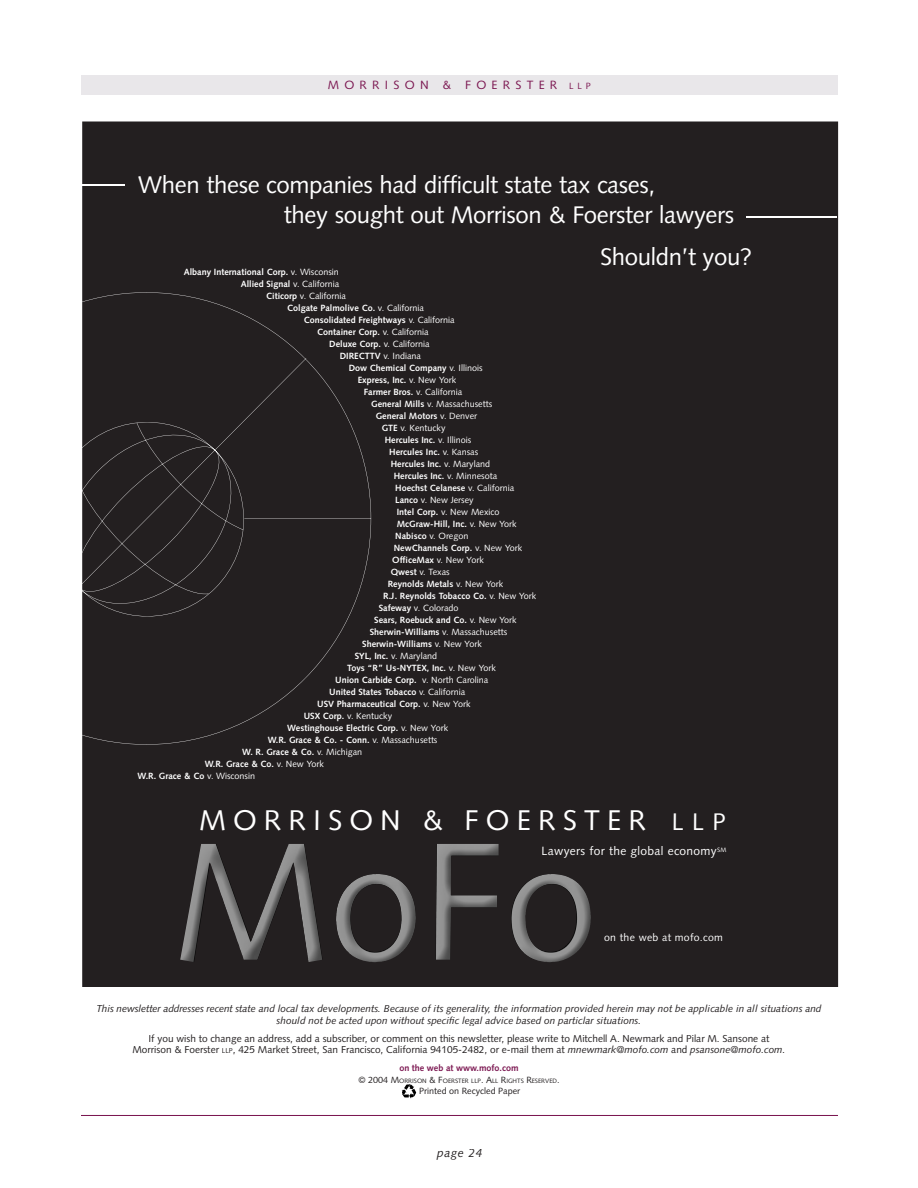
<style>
.page{position:relative;width:918px;height:1188px;background:#fff}
.page>*{position:absolute;margin:0;border:0;box-sizing:border-box;transform-origin:0 0}
.t1{font:28.5px "Syntax";letter-spacing:.25em;color:#fff}
.t2{font:24px/30px "Syntax";letter-spacing:-.015em;color:#fff}
.t3{font:12px "Syntax";letter-spacing:.025em;color:#fff}
.t4{font:12px "Syntax";letter-spacing:.44em;color:#7c1852}
.t5{font:italic 12px "Syntax";letter-spacing:.055em;color:#231f20}
.t6{font:10.5px "Syntax";letter-spacing:.025em;color:#fff}
.t7{font:10.05px/11.6px "Syntax";color:#231f20;text-align:center}
.t8{font:italic 10.05px/11.6px "Syntax";color:#231f20;text-align:center}
.t9{font:700 9px "Syntax";color:#fff}
.t10{font:9px "Syntax";color:#fff}
.t11{font:700 9px "Syntax";color:#7c1852}
.t12{font:9px "Syntax";color:#231f20}
.t13{font:9px "Syntax";color:#7c1852}
.t14{font:6.3px "Syntax";color:#231f20}
.s1{font-weight:400}
.s2{font-weight:700}
.s3{font-size:24px}
.s4{font-size:7.05px}
.s5{font-style:italic}
.s6{font-size:9px}
</style>
<div class="page">
<div style="left:81px;top:75px;width:757px;height:20px;background:#e9e7ea"></div>
<hr style="left:81px;top:1115px;width:757px;height:1px;background:#7c1852">
<div style="left:82px;top:122px;width:756px;height:865px;background:#231f20"></div>
<img style="left:201px;top:844px;width:71px;height:97px">
<div style="left:82px;top:292px;width:289px;height:453px;background:#231f20"></div>
<hr style="left:42px;top:184px;width:83px;height:2px;background:#fff">
<hr style="left:746px;top:216px;width:90px;height:2px;background:#fff">
<svg style="left:401px;top:1084px;width:15px;height:15px"></svg>
<h3 class="t4" style="left:328px;top:78px;width:231px">MORRISON &amp; FOERSTER</h3>
<p class="t13" style="left:569px;top:81px;width:23px">LLP</p>
<h2 class="t2" style="left:284px;top:169px;width:452px;text-indent:-146px">When these companies had difficult state tax cases,<br>they sought out Morrison &amp; Foerster lawyers</h2>
<h2 class="t2" style="left:600px;top:241px;width:154px">Shouldn’t you?</h2>
<p class="t9" style="left:184px;top:267px;width:157px">Albany International Corp. <span class="s1">v. Wisconsin</span></p>
<p class="t9" style="left:241px;top:279px;width:100px">Allied Signal <span class="s1">v. California</span></p>
<p class="t10" style="left:266px;top:291px;width:81px"><span class="s2">Citicorp</span> v. California</p>
<p class="t9" style="left:287px;top:303px;width:138px">Colgate Palmolive Co. <span class="s1">v. California</span></p>
<p class="t9" style="left:304px;top:315px;width:153px">Consolidated Freightways <span class="s1">v. California</span></p>
<p class="t9" style="left:317px;top:327px;width:113px">Container Corp. <span class="s1">v. California</span></p>
<p class="t10" style="left:329px;top:339px;width:102px"><span class="s2">Deluxe Corp.</span> v. California</p>
<p class="t10" style="left:340px;top:351px;width:83px"><span class="s2">DIRECTTV</span> v. Indiana</p>
<p class="t9" style="left:349px;top:363px;width:135px">Dow Chemical Company <span class="s1">v. Illinois</span></p>
<p class="t9" style="left:358px;top:375px;width:100px">Express, Inc. <span class="s1">v. New York</span></p>
<p class="t10" style="left:364px;top:387px;width:100px"><span class="s2">Farmer Bros.</span> v. California</p>
<p class="t10" style="left:371px;top:399px;width:123px"><span class="s2">General Mills</span> v. Massachusetts</p>
<p class="t9" style="left:376px;top:411px;width:103px">General Motors <span class="s1">v. Denver</span></p>
<p class="t10" style="left:382px;top:423px;width:65px"><span class="s2">GTE</span> v. Kentucky</p>
<p class="t9" style="left:385px;top:435px;width:88px">Hercules Inc. <span class="s1">v. Illinois</span></p>
<p class="t9" style="left:389px;top:447px;width:91px">Hercules Inc. <span class="s1">v. Kansas</span></p>
<p class="t9" style="left:391px;top:459px;width:101px">Hercules Inc. <span class="s1">v. Maryland</span></p>
<p class="t9" style="left:394px;top:471px;width:105px">Hercules Inc. <span class="s1">v. Minnesota</span></p>
<p class="t9" style="left:395px;top:483px;width:121px">Hoechst Celanese <span class="s1">v. California</span></p>
<p class="t10" style="left:395px;top:495px;width:80px"><span class="s2">Lanco</span> v. New Jersey</p>
<p class="t10" style="left:397px;top:507px;width:104px"><span class="s2">Intel Corp.</span> v. New Mexico</p>
<p class="t9" style="left:397px;top:519px;width:122px">McGraw-Hill, Inc. <span class="s1">v. New York</span></p>
<p class="t10" style="left:395px;top:531px;width:75px"><span class="s2">Nabisco</span> v. Oregon</p>
<p class="t9" style="left:394px;top:543px;width:130px">NewChannels Corp. <span class="s1">v. New York</span></p>
<p class="t9" style="left:392px;top:555px;width:93px">OfficeMax <span class="s1">v. New York</span></p>
<p class="t10" style="left:391px;top:567px;width:60px"><span class="s2">Qwest</span> v. Texas</p>
<p class="t9" style="left:388px;top:579px;width:117px">Reynolds Metals <span class="s1">v. New York</span></p>
<p class="t9" style="left:383px;top:591px;width:155px">R.J. Reynolds Tobacco Co. <span class="s1">v. New York</span></p>
<p class="t10" style="left:379px;top:603px;width:81px"><span class="s2">Safeway</span> v. Colorado</p>
<p class="t9" style="left:374px;top:615px;width:144px">Sears, Roebuck and Co. <span class="s1">v. New York</span></p>
<p class="t9" style="left:370px;top:627px;width:139px">Sherwin-Williams <span class="s1">v. Massachusetts</span></p>
<p class="t9" style="left:362px;top:639px;width:121px">Sherwin-Williams <span class="s1">v. New York</span></p>
<p class="t10" style="left:355px;top:651px;width:84px"><span class="s2">SYL, Inc.</span> v. Maryland</p>
<p class="t9" style="left:347px;top:663px;width:150px">Toys “R” Us-NYTEX, Inc. <span class="s1">v. New York</span></p>
<p class="t9" style="left:335px;top:675px;width:155px">Union Carbide Corp. <span class="s1">v. North Carolina</span></p>
<p class="t9" style="left:329px;top:687px;width:138px">United States Tobacco <span class="s1">v. California</span></p>
<p class="t9" style="left:317px;top:699px;width:155px">USV Pharmaceutical Corp. <span class="s1">v. New York</span></p>
<p class="t10" style="left:304px;top:711px;width:90px"><span class="s2">USX Corp.</span> v. Kentucky</p>
<p class="t9" style="left:287px;top:723px;width:163px">Westinghouse Electric Corp. <span class="s1">v. New York</span></p>
<p class="t9" style="left:268px;top:735px;width:171px">W.R. Grace &amp; Co. - Conn. <span class="s1">v. Massachusetts</span></p>
<p class="t9" style="left:242px;top:747px;width:122px">W. R. Grace &amp; Co. <span class="s1">v. Michigan</span></p>
<p class="t9" style="left:205px;top:759px;width:121px">W.R. Grace &amp; Co. <span class="s1">v. New York</span></p>
<p class="t9" style="left:138px;top:771px;width:119px">W.R. Grace &amp; Co <span class="s1">v. Wisconsin</span></p>
<h1 class="t1" style="left:199px;top:803px;width:528px">MORRISON &amp; FOERSTER <span class="s3">LLP</span></h1>
<h3 class="t3" style="left:541px;top:844px;width:187px">Lawyers for the global economy<sup>SM</sup></h3>
<p class="t6" style="left:604px;top:932px;width:120px">on the web at mofo.com</p>
<p class="t8" style="left:96px;top:1003px;width:727px">This newsletter addresses recent state and local tax developments. Because of its generality, the information provided herein may not be appli cable in all situations and should not be acted upon without specific legal advice based on particlar situations.</p>
<p class="t7" style="left:133px;top:1032px;width:654px">If you wish to change an address, add a subscriber, or comment on this newsletter, please write to Mitchell A. Newmark and Pilar M. Sansone at<br>Morrison &amp; Foerster <span class="s4">LLP</span>, 425 Market Street, San Francisco, California 94105-2482, or e-mail them at <span class="s5">mnewmark@mofo.com</span> and <span class="s5">psansone@mofo.com.</span></p>
<p class="t11" style="left:399px;top:1063px;width:121px">on the web at www.mofo.com</p>
<p class="t14" style="left:358px;top:1077px;width:203px"><span class="s6">© 2004 M</span>ORRISON <span class="s6">&amp; F</span>OERSTER LLP<span class="s6">. A</span>LL <span class="s6">R</span>IGHTS <span class="s6">R</span>ESERVED<span class="s6">.</span></p>
<p class="t12" style="left:419px;top:1086px;width:103px">Printed on Recycled Paper</p>
<h3 class="t5" style="left:437px;top:1146px;width:47px">page 24</h3>
</div>
